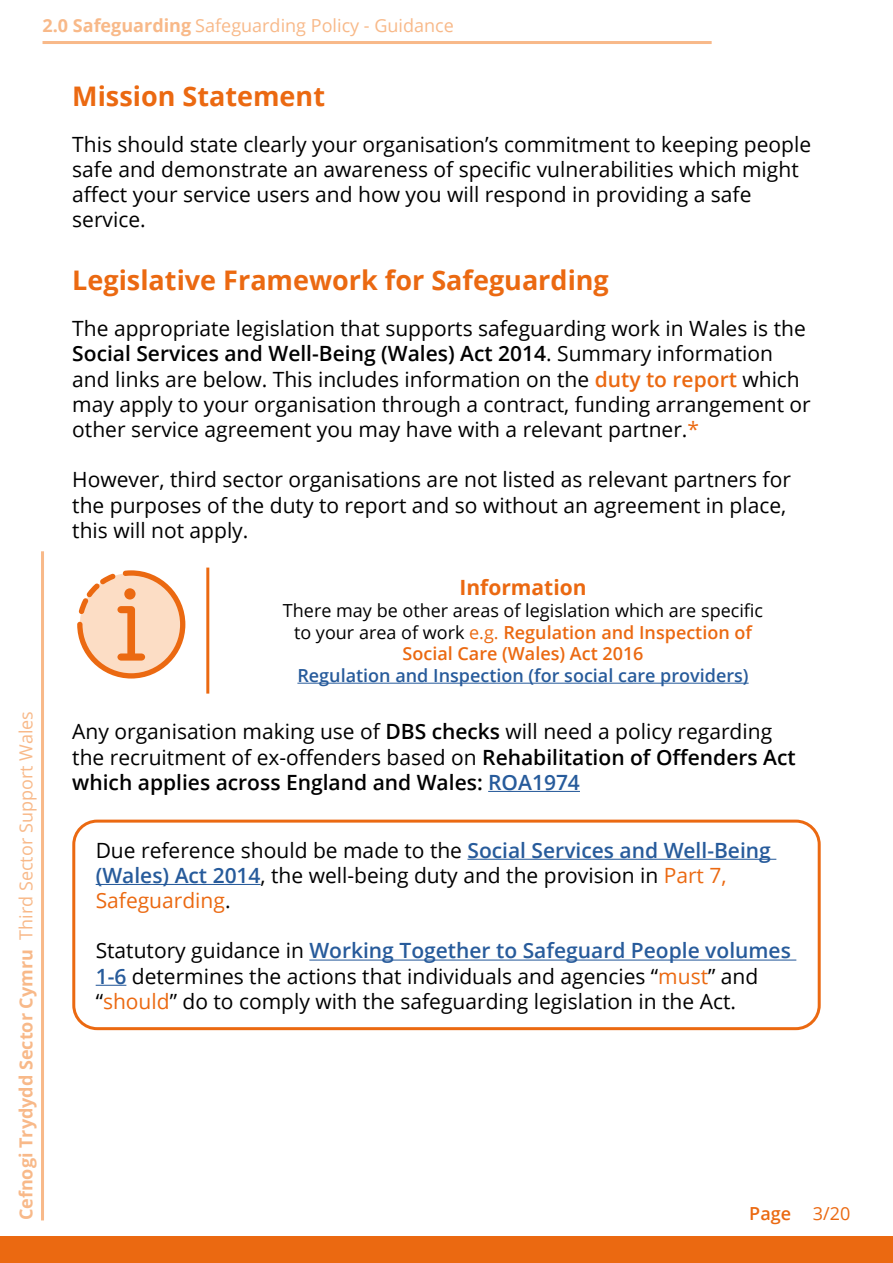
<style>
.page{position:relative;width:893px;height:1263px;background:#fff}
.page>*{position:absolute;margin:0;border:0;box-sizing:border-box;transform-origin:0 0}
.SectionHeading-Orang{font:700 27px "Open Sans";color:#eb6911}
.Paragraph-Standard{font:21px/25.2px "Open Sans";color:#000}
.t1{font:700 21px "Open Sans";color:#eb6911}
.t2{font:600 18px "Open Sans";color:#eb6911}
.t3{font:18px "Open Sans";color:#f8b989}
.t4{font:18px "Open Sans";color:#000}
.t5{font:600 18px "Open Sans";color:#275b9b}
.t6{font:700 18px "Open Sans";color:#f8b989}
.s1{font-weight:700}
.s2{font-weight:600}
.s3{font-weight:600;color:#eb6911}
.s4{color:#eb6911}
.s5{font-weight:400;color:#000}
.s6{font-weight:400}
.s7{font-weight:600;color:#275b9b}
</style>
<div class="page">
<hr style="left:43px;top:41px;width:669px;height:3px;background:#f8b989">
<div style="left:0;top:1236px;width:893px;height:27px;background:#eb6911"></div>
<hr style="left:41px;top:551px;width:3px;height:669px;background:#f8b989">
<hr style="left:297px;top:683px;width:452px;height:1px;background:#275b9b">
<hr style="left:206px;top:568px;width:3px;height:126px;background:#eb6911">
<svg style="left:77px;top:570px;width:108px;height:108px"></svg>
<hr style="left:488px;top:791px;width:92px;height:1px;background:#275b9b">
<hr style="left:467px;top:859px;width:309px;height:1px;background:#275b9b">
<hr style="left:96px;top:884px;width:165px;height:1px;background:#275b9b">
<hr style="left:309px;top:959px;width:487px;height:1px;background:#275b9b">
<hr style="left:96px;top:985px;width:30px;height:1px;background:#275b9b">
<div style="left:72px;top:820px;width:749px;height:210px;border:3px solid #eb6911;border-radius:23px"></div>
<p class="t3" style="left:43px;top:13px;width:413px"><span class="s1">2.0 Safeguarding</span> Safeguarding Policy - Guidance</p>
<h3 class="SectionHeading-Orang" style="left:72px;top:77px;width:254px">Mission Statement</h3>
<p class="Paragraph-Standard" style="left:72px;top:131px;width:740px">This should state clearly your organisation’s commitment to keeping people safe and demonstrate an awareness of specific vulnerabilities which might affect your service users and how you will respond in providing a safe service.</p>
<h3 class="SectionHeading-Orang" style="left:72px;top:261px;width:538px">Legislative Framework for Safeguarding</h3>
<p class="t3" style="left:14px;top:940px;width:230px;rotate:-90deg">Third Sector Support Wales</p>
<p class="t6" style="left:13px;top:1220px;width:273px;rotate:-90deg">Cefnogi Trydydd Sector Cymru</p>
<p class="Paragraph-Standard" style="left:72px;top:315px;width:740px">The appropriate legislation that supports safeguarding work in Wales is the <span class="s2">Social Services and Well-Being (Wales) Act 2014</span>. Summary information and links are below. This includes information on the <span class="s3">duty to report</span> which may apply to your organisation through a contract, funding arrangement or other service agreement you may have with a relevant partner.<span class="s4">*</span></p>
<p class="Paragraph-Standard" style="left:72px;top:467px;width:720px">However, third sector organisations are not listed as relevant partners for the purposes of the duty to report and so without an agreement in place, this will not apply.</p>
<p class="t1" style="left:459px;top:573px;width:129px">Information</p>
<p class="t4" style="left:283px;top:598px;width:482px">There may be other areas of legislation which are specific</p>
<p class="t2" style="left:294px;top:620px;width:459px"><span class="s5">to your area of work</span> <span class="s6">e.g.</span> Regulation and Inspection of</p>
<p class="t2" style="left:403px;top:641px;width:243px">Social Care (Wales) Act 2016</p>
<p class="t5" style="left:297px;top:663px;width:453px">Regulation and Inspection (for social care providers)</p>
<p class="Paragraph-Standard" style="left:72px;top:719px;width:725px">Any organisation making use of <span class="s2">DBS checks</span> will need a policy regarding the recruitment of ex-offenders based on <span class="s2">Rehabilitation of Offenders Act which applies across England and Wales:</span> <span class="s7">ROA1974</span></p>
<p class="Paragraph-Standard" style="left:96px;top:837px;width:677px">Due reference should be made to the <span class="s7">Social Services and Well-Being (Wales) Act 2014</span>, the well-being duty and the provision in <span class="s4">Part 7,<br>Safeguarding</span>.</p>
<p class="Paragraph-Standard" style="left:96px;top:938px;width:697px">Statutory guidance in <span class="s7">Working Together to Safeguard People volumes<br>1-6</span> determines the actions that individuals and agencies “<span class="s4">must</span>” and “<span class="s4">should</span>” do to comply with the safeguarding legislation in the Act.</p>
<p class="t2" style="left:749px;top:1201px;width:103px">Page <span class="s6">3/20</span></p>
</div>
